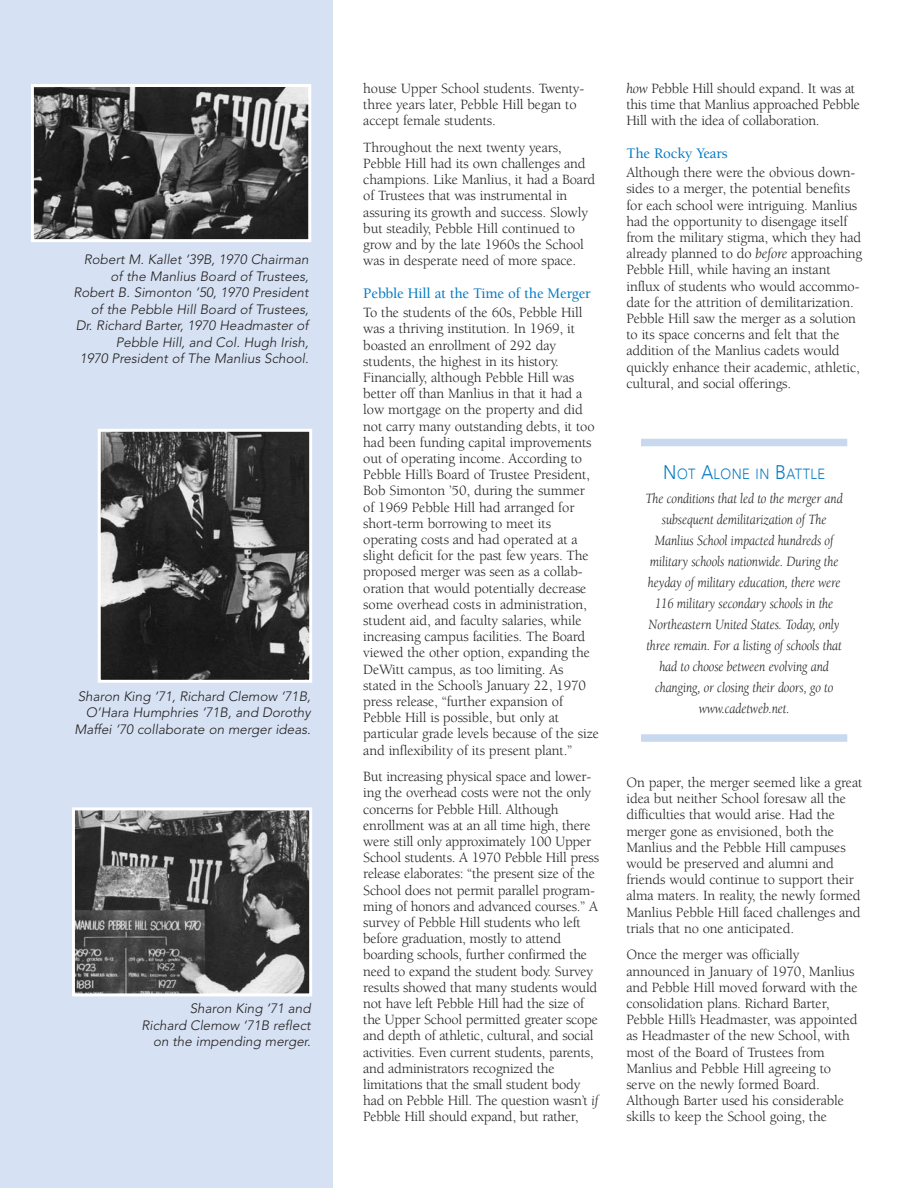
<style>
.page{position:relative;width:918px;height:1188px;background:#fff}
.page>*{position:absolute;margin:0;border:0;box-sizing:border-box;transform-origin:0 0}
.t1{font:500 15px "Berkeley";letter-spacing:-.01em;color:#0078c1}
.t2{font:300 14.7px "Avenir";letter-spacing:.035em;color:#0078c1;scale:.88 1}
.t3{font:14.55px/16.2px "Berkeley";letter-spacing:-.01em;color:#231f20}
.t4{font:italic 14.55px/21px "Berkeley";letter-spacing:-.01em;color:#231f20;text-align:center;scale:.9 1}
.t5{font:300 13.5px/16.5px "Avenir";color:#231f20;text-align:right}
.s1{font-style:italic}
.s2{font-size:19.5px}
</style>
<div class="page">
<div style="left:0;top:0;width:333px;height:1188px;background:#d6e2f3"></div>
<img style="left:76px;top:811px;width:232px;height:181px">
<div style="left:72px;top:807px;width:240px;height:189px;border:3px solid #fff"></div>
<div style="left:641px;top:439px;width:206px;height:7px;background:#c7d8ef"></div>
<div style="left:641px;top:734px;width:206px;height:8px;background:#c7d8ef"></div>
<img style="left:102px;top:433px;width:206px;height:246px">
<div style="left:98px;top:429px;width:214px;height:254px;border:3px solid #fff"></div>
<img style="left:35px;top:88px;width:272px;height:150px">
<div style="left:31px;top:84px;width:280px;height:158px;border:3px solid #fff"></div>
<p class="t5" style="left:73px;top:253px;width:239px">Robert M. Kallet ‘39B, 1970 Chairman of the Manlius Board of Trustees, Robert B. Simonton ’50, 1970 President of the Pebble Hill Board of Trustees, Dr. Richard Barter, 1970 Headmaster of Pebble Hill, and Col. Hugh Irish,<br>1970 President of The Manlius School.</p>
<p class="t5" style="left:74px;top:689px;width:240px">Sharon King ‘71, Richard Clemow ‘71B,<br>O’Hara Humphries ‘71B, and Dorothy<br>Maffei ’70 collaborate on merger ideas.</p>
<p class="t5" style="left:142px;top:1002px;width:172px">Sharon King ‘71 and<br>Richard Clemow ‘71B reflect on the impending merger.</p>
<p class="t3" style="left:363px;top:81px;width:223px">house Upper School students. Twenty&shy;three years later, Pebble Hill began to accept female students.</p>
<p class="t3" style="left:363px;top:140px;width:234px">Throughout the next twenty years, Pebble Hill had its own challenges and champions. Like Manlius, it had a Board of Trustees that was instrumental in assuring its growth and success. Slowly but steadily, Pebble Hill continued to grow and by the late 1960s the School was in desperate need of more space.</p>
<p class="t1" style="left:363px;top:287px;width:229px">Pebble Hill at the Time of the Merger</p>
<p class="t3" style="left:363px;top:306px;width:237px">To the students of the 60s, Pebble Hill was a thriving institution. In 1969, it boasted an enrollment of 292 day students, the highest in its history.<br>Financially, although Pebble Hill was better off than Manlius in that it had a low mortgage on the property and did not carry many outstanding debts, it too had been funding capital improvements out of operating income. According to Pebble Hill’s Board of Trustee President, Bob Simonton ’50, during the summer of 1969 Pebble Hill had arranged for short-term borrowing to meet its operating costs and had operated at a slight deficit for the past few years. The proposed merger was seen as a collab&shy;oration that would potentially decrease some overhead costs in administration, student aid, and faculty salaries, while increasing campus facilities. The Board viewed the other option, expanding the DeWitt campus, as too limiting. As stated in the School’s January 22, 1970 press release, “further expansion of Pebble Hill is possible, but only at particular grade levels because of the size and inflexibility of its present plant.”</p>
<p class="t3" style="left:363px;top:770px;width:237px">But increasing physical space and lower&shy;ing the overhead costs were not the only concerns for Pebble Hill. Although enrollment was at an all time high, there were still only approximately 100 Upper School students. A 1970 Pebble Hill press release elaborates: “the present size of the School does not permit parallel program&shy;ming of honors and advanced courses.” A survey of Pebble Hill students who left before graduation, mostly to attend boarding schools, further confirmed the need to expand the student body. Survey results showed that many students would not have left Pebble Hill had the size of the Upper School permitted greater scope and depth of athletic, cultural, and social activities. Even current students, parents, and administrators recognized the limitations that the small student body had on Pebble Hill. The question wasn’t <span class="s1">if </span>Pebble Hill should expand, but rather,</p>
<p class="t3" style="left:626px;top:81px;width:235px"><span class="s1">how</span> Pebble Hill should expand. It was at this time that Manlius approached Pebble<br>Hill with the idea of collaboration.</p>
<p class="t1" style="left:626px;top:147px;width:103px">The Rocky Years</p>
<p class="t3" style="left:626px;top:166px;width:237px">Although there were the obvious down&shy;sides to a merger, the potential benefits for each school were intriguing. Manlius had the opportunity to disengage itself from the military stigma, which they had already planned to do <span class="s1">before</span> approaching Pebble Hill, while having an instant influx of students who would accommo&shy;date for the attrition of demilitarization.<br>Pebble Hill saw the merger as a solution to its space concerns and felt that the addition of the Manlius cadets would quickly enhance their academic, athletic, cultural, and social offerings.</p>
<p class="t2" style="left:663px;top:468px;width:185px"><span class="s2">N</span>OT <span class="s2">A</span>LONE IN <span class="s2">B</span>ATTLE</p>
<p class="t4" style="left:646px;top:489px;width:221px">The conditions that led to the merger and subsequent demilitarization of The Manlius School impacted hundreds of military schools nationwide. During the heyday of military education, there were 116 military secondary schools in the Northeastern United States. Today, only three remain. For a listing of schools that had to choose between evolving and changing, or closing their doors, go to www.cadetweb.net.</p>
<p class="t3" style="left:626px;top:776px;width:237px">On paper, the merger seemed like a great idea but neither School foresaw all the difficulties that would arise. Had the merger gone as envisioned, both the Manlius and the Pebble Hill campuses would be preserved and alumni and friends would continue to support their alma maters. In reality, the newly formed Manlius Pebble Hill faced challenges and trials that no one anticipated.</p>
<p class="t3" style="left:626px;top:948px;width:233px">Once the merger was officially announced in January of 1970, Manlius and Pebble Hill moved forward with the consolidation plans. Richard Barter, Pebble Hill’s Headmaster, was appointed as Headmaster of the new School, with most of the Board of Trustees from Manlius and Pebble Hill agreeing to serve on the newly formed Board.<br>Although Barter used his considerable skills to keep the School going, the</p>
</div>
